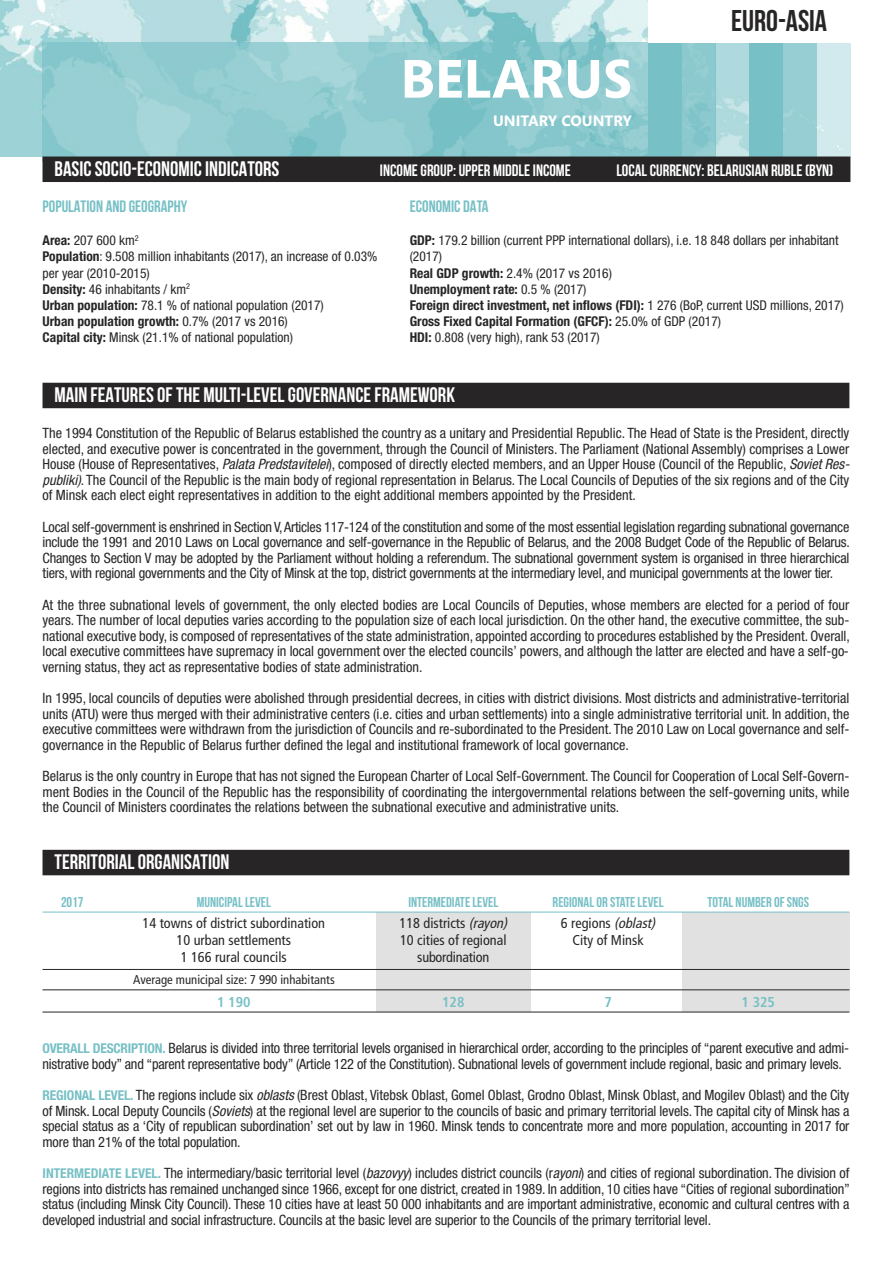
<style>
.page{position:relative;width:893px;height:1263px;background:#fff}
.page>*{position:absolute;margin:0;border:0;box-sizing:border-box;transform-origin:0 0}
.t1{font:700 53.7px "Segoe";color:#fff}
.t2{font:700 30px "Bebas Neue";color:#272526}
.t3{font:700 21px "Bebas Neue";color:#fff}
.t4{font:700 16.5px "Bebas Neue";color:#fff}
.t5{font:700 16.5px "Bebas Neue";color:#77c0c6}
.t6{font:700 15px "Segoe";color:#fff}
.t7{font:condensed 14.25px/15.6px "Helvetica Neue";letter-spacing:-.01em;color:#272526;text-align:justify}
.t8{font:condensed 14.25px "Frutiger";color:#272526}
.t9{font:700 14.25px "Bebas Neue";color:#77c0c6}
.t10{font:700 condensed 14.25px "Frutiger";color:#77c0c6}
.t11{font:condensed 13.5px/16.2px "Helvetica Neue";color:#272526}
.t12{font:condensed 12.75px "Frutiger";color:#272526}
.s1{font-weight:700}
.s2{font-style:italic}
.s3{font-weight:700;font-size:13.5px;color:#77c0c6}
</style>
<div class="page">
<div style="left:682px;top:912px;width:167px;height:100px;background:#e1e1e1"></div>
<div style="left:377px;top:912px;width:154px;height:100px;background:#e1e1e1"></div>
<img style="left:0;top:0;width:850px;height:156px">
<div style="left:43px;top:43px;width:605px;height:119px;background:#77c0c6;opacity:.64"></div>
<div style="left:648px;top:0;width:205px;height:43px;background:#fff"></div>
<div style="left:648px;top:43px;width:34px;height:113px;background:#77c0c6"></div>
<div style="left:682px;top:43px;width:33px;height:113px;background:#8bc9ce"></div>
<div style="left:715px;top:43px;width:34px;height:113px;background:#77c0c6;opacity:.39"></div>
<div style="left:749px;top:43px;width:34px;height:113px;background:#77c0c6"></div>
<div style="left:783px;top:43px;width:34px;height:113px;background:#97ced4"></div>
<div style="left:43px;top:156px;width:807px;height:26px;background:#272526"></div>
<div style="left:43px;top:383px;width:806px;height:25px;background:#272526"></div>
<div style="left:43px;top:850px;width:806px;height:25px;background:#272526"></div>
<hr style="left:43px;top:912px;width:806px;height:1px;background:#77c0c6">
<hr style="left:43px;top:969px;width:806px;height:1px;background:#272526">
<hr style="left:43px;top:989px;width:806px;height:1px;background:#272526">
<hr style="left:43px;top:1012px;width:806px;height:1px;background:#272526">
<h1 class="t1" style="left:400px;top:48px;width:233px">BELARUS</h1>
<p class="t6" style="left:493px;top:112px;width:140px">UNITARY COUNTRY</p>
<h2 class="t2" style="left:731px;top:3px;width:98px">EURO-ASIA</h2>
<h3 class="t3" style="left:55px;top:157px;width:226px">BASICSOCIO-ECONOMIC INDICATORS</h3>
<p class="t4" style="left:380px;top:161px;width:193px">INCOMEGROUP: UPPER MIDDLEINCOME</p>
<p class="t4" style="left:616px;top:161px;width:219px">LOCAL CURRENCY: BELARUSIAN RUBLE (BYN)</p>
<p class="t5" style="left:43px;top:197px;width:146px">POPULATION AND GEOGRAPHY</p>
<p class="t11" style="left:43px;top:233px;width:336px"><span class="s1">Area:</span> 207 600 km<sup>2<br></sup><span class="s1">Population</span>: 9.508 million inhabitants (2017), an increase of 0.03% per year (2010-2015)<br><span class="s1">Density:</span> 46 inhabitants / km<sup>2<br></sup><span class="s1">Urban population:</span> 78.1 % of national population (2017)<br><span class="s1">Urban population growth:</span> 0.7% (2017 vs 2016)<br><span class="s1">Capital city:</span> Minsk (21.1% of national population)</p>
<p class="t5" style="left:410px;top:197px;width:80px">ECONOMIC DATA</p>
<p class="t11" style="left:410px;top:233px;width:436px"><span class="s1">GDP:</span> 179.2 billion (current PPP international dollars), i.e. 18 848 dollars per inhabitant (2017)<br><span class="s1">Real GDP growth:</span> 2.4% (2017 vs 2016)<br><span class="s1">Unemployment rate:</span> 0.5 % (2017)<br><span class="s1">Foreign direct investment, net inflows (FDI):</span> 1 276 (BoP, current USD millions, 2017)<br><span class="s1">Gross Fixed Capital Formation (GFCF):</span> 25.0% of GDP (2017)<br><span class="s1">HDI:</span> 0.808 (very high), rank 53 (2017)</p>
<h3 class="t3" style="left:55px;top:383px;width:402px">MAIN FEATURES OF THE MULTI-LEVELGOVERNANCEFRAMEWORK</h3>
<p class="t7" style="left:43px;top:426px;width:808px">The 1994 Constitution of the Republic of Belarus established the country as a unitary and Presidential Republic. The Head of State is the President, directly elected, and executive power is concentrated in the government, through the Council of Ministers. The Parliament (National Assembly) comprises a Lower House (House of Representatives, <span class="s2">Palata Predstavitelei</span>), composed of directly elected members, and an Upper House (Council of the Republic, <span class="s2">Soviet Res&shy;publiki)</span>. The Council of the Republic is the main body of regional representation in Belarus. The Local Councils of Deputies of the six regions and of the City of Minsk each elect eight representatives in addition to the eight additional members appointed by the President.</p>
<p class="t7" style="left:43px;top:520px;width:809px">Local self-government is enshrined in Section V,Articles 117-124 of the constitution and some of the most essential legislation regarding subnational governance include the 1991 and 2010 Laws on Local governance and self-governance in the Republic of Belarus, and the 2008 Budget Code of the Republic of Belarus.<br>Changes to Section V may be adopted by the Parliament without holding a referendum. The subnational government system is organised in three hierarchical tiers, with regional governments and the City of Minsk at the top, district governments at the intermediary level, and municipal governments at the lower tier.</p>
<p class="t7" style="left:43px;top:598px;width:809px">At the three subnational levels of government, the only elected bodies are Local Councils of Deputies, whose members are elected for a period of four years. The number of local deputies varies according to the population size of each local jurisdiction. On the other hand, the executive committee, the sub&shy;national executive body, is composed of representatives of the state administration, appointed according to procedures established by the President. Overall, local executive committees have supremacy in local government over the elected councils’ powers, and although the latter are elected and have a self-go&shy;verning status, they act as representative bodies of state administration.</p>
<p class="t7" style="left:43px;top:692px;width:808px">In 1995, local councils of deputies were abolished through presidential decrees, in cities with district divisions. Most districts and administrative-territorial units (ATU) were thus merged with their administrative centers (i.e. cities and urban settlements) into a single administrative territorial unit. In addition, the executive committees were withdrawn from the jurisdiction of Councils and re-subordinated to the President. The 2010 Law on Local governance and self&shy;governance in the Republic of Belarus further defined the legal and institutional framework of local governance.</p>
<p class="t7" style="left:43px;top:770px;width:808px">Belarus is the only country in Europe that has not signed the European Charter of Local Self-Government. The Council for Cooperation of Local Self-Govern&shy;ment Bodies in the Council of the Republic has the responsibility of coordinating the intergovernmental relations between the self-governing units, while the Council of Ministers coordinates the relations between the subnational executive and administrative units.</p>
<h3 class="t3" style="left:55px;top:850px;width:176px">TERRITORIAL ORGANISATION</h3>
<p class="t9" style="left:61px;top:893px;width:24px">2017</p>
<p class="t9" style="left:197px;top:893px;width:76px">MUNICIPALLEVEL</p>
<p class="t9" style="left:408px;top:893px;width:91px">INTERMEDIATE LEVEL</p>
<p class="t9" style="left:553px;top:893px;width:112px">REGIONAL OR STATELEVEL</p>
<p class="t9" style="left:707px;top:893px;width:103px">TOTAL NUMBER OF SNGS</p>
<p class="t8" style="left:143px;top:917px;width:184px">14 towns of district subordination</p>
<p class="t8" style="left:400px;top:917px;width:112px">118 districts <span class="s2">(rayon)</span></p>
<p class="t8" style="left:561px;top:917px;width:99px">6 regions <span class="s2">(oblast)</span></p>
<p class="t8" style="left:177px;top:934px;width:116px">10 urban settlements</p>
<p class="t8" style="left:400px;top:934px;width:108px">10 cities of regional</p>
<p class="t8" style="left:572px;top:934px;width:73px">City of Minsk</p>
<p class="t8" style="left:181px;top:951px;width:107px">1 166 rural councils</p>
<p class="t8" style="left:417px;top:951px;width:74px">subordination</p>
<p class="t12" style="left:133px;top:975px;width:203px">Average municipal size: 7 990 inhabitants</p>
<p class="t10" style="left:217px;top:996px;width:35px">1 190</p>
<p class="t10" style="left:442px;top:996px;width:24px">128</p>
<p class="t10" style="left:604px;top:996px;width:9px">7</p>
<p class="t10" style="left:742px;top:996px;width:35px">1 325</p>
<p class="t7" style="left:43px;top:1042px;width:808px"><span class="s3">OVERALL DESCRIPTION.</span> Belarus is divided into three territorial levels organised in hierarchical order, according to the principles of “parent executive and admi&shy;nistrative body” and “parent representative body” (Article 122 of the Constitution). Subnational levels of government include regional, basic and primary levels.</p>
<p class="t7" style="left:43px;top:1088px;width:808px"><span class="s3">REGIONAL LEVEL.</span> The regions include six <span class="s2">oblasts</span> (Brest Oblast, Vitebsk Oblast, Gomel Oblast, Grodno Oblast, Minsk Oblast, and Mogilev Oblast) and the City of Minsk. Local Deputy Councils (<span class="s2">Soviets</span>) at the regional level are superior to the councils of basic and primary territorial levels. The capital city of Minsk has a special status as a ‘City of republican subordination’ set out by law in 1960. Minsk tends to concentrate more and more population, accounting in 2017 for more than 21% of the total population.</p>
<p class="t7" style="left:43px;top:1166px;width:809px"><span class="s3">INTERMEDIATE LEVEL.</span> The intermediary/basic territorial level (<span class="s2">bazovyy</span>) includes district councils (r<span class="s2">ayoni</span>) and cities of regional subordination. The division of regions into districts has remained unchanged since 1966, except for one district, created in 1989. In addition, 10 cities have “Cities of regional subordination” status (including Minsk City Council). These 10 cities have at least 50 000 inhabitants and are important administrative, economic and cultural centres with a developed industrial and social infrastructure. Councils at the basic level are superior to the Councils of the primary territorial level.</p>
</div>
